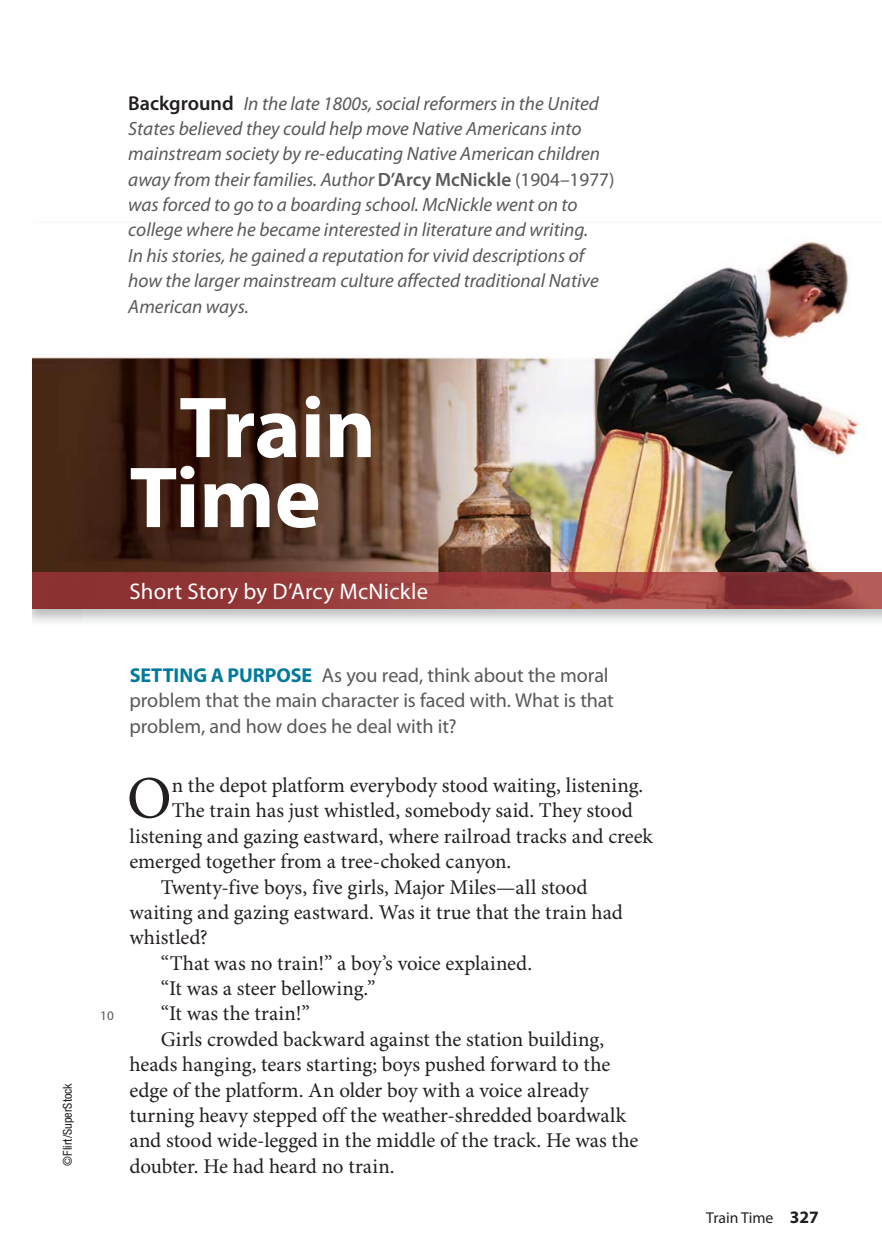
<style>
.page{position:relative;width:882px;height:1260px;background:#fff}
.page>*{position:absolute;margin:0;border:0;box-sizing:border-box;transform-origin:0 0}
.t1{font:700 87.5px/70px "Myriad Pro";color:#fff}
.t2{font:60.02px "Minion Pro";color:#231f20}
.t3{font:22.75px "Myriad Pro";letter-spacing:.01em;color:#fff}
.t4{font:21px "Minion Pro";color:#231f20}
.t5{font:20.12px/25.4px "Myriad Pro";letter-spacing:-.005em;color:#58595b}
.t6{font:italic 19.25px/25.4px "Myriad Pro";color:#58595b}
.t7{font:15.75px "Myriad Pro";color:#231f20}
.t8{font:13.12px "Myriad Pro";color:#58595b}
.t9{font:condensed 12.25px "Helvetica Neue LT Std";color:#231f20}
.s1{font-weight:600;font-style:normal;font-size:20.12px;color:#231f20}
.s2{font-weight:600;font-style:normal}
.s3{font-style:normal}
.s4{font-weight:700;color:#007a9b}
.s5{font-weight:700;font-size:17.5px}
</style>
<div class="page">
<img style="left:32px;top:241px;width:850px;height:368px">
<img style="left:32px;top:572px;width:850px;height:36px">
<div style="left:62px;top:1155px;width:11px;height:11px;border:2px solid #fff;border-radius:50%"></div>
<svg style="left:62px;top:1155px;width:11px;height:10px"></svg>
<p class="t6" style="left:128px;top:92px;width:488px"><span class="s1">Background</span> In the late 1800s, social reformers in the United States believed they could help move Native Americans into mainstream society by re-educating Native American children away from their families. Author <span class="s2">D’Arcy McNickle</span> <span class="s3">(1904–1977) </span>was forced to go to a boarding school. McNickle went on to college where he became interested in literature and writing.<br>In his stories, he gained a reputation for vivid descriptions of how the larger mainstream culture affected traditional Native American ways.</p>
<p class="t9" style="left:63px;top:1166px;width:84px;rotate:-90deg">©Flirt/SuperStock</p>
<h1 class="t1" style="left:130px;top:401px;width:248px;text-indent:50px">Train<br>Time</h1>
<p class="t3" style="left:130px;top:583px;width:300px">Short Story by D’Arcy McNickle</p>
<p class="t5" style="left:130px;top:664px;width:486px"><span class="s4">SETTING A PURPOSE</span> As you read, think about the moral problem that the main character is faced with. What is that problem, and how does he deal with it?</p>
<p class="t8" style="left:100px;top:1010px;width:15px">10</p>
<h2 class="t2" style="left:127px;top:775px;width:46px">O</h2>
<p class="t4" style="left:172px;top:777px;width:473px">n the depot platform everybody stood waiting, listening.</p>
<p class="t4" style="left:172px;top:803px;width:463px">The train has just whistled, somebody said. They stood</p>
<p class="t4" style="left:129px;top:828px;width:525px">listening and gazing eastward, where railroad tracks and creek</p>
<p class="t4" style="left:129px;top:853px;width:383px">emerged together from a tree-choked canyon.</p>
<p class="t4" style="left:161px;top:879px;width:428px">Twenty-five boys, five girls, Major Miles—all stood</p>
<p class="t4" style="left:129px;top:904px;width:495px">waiting and gazing eastward. Was it true that the train had</p>
<p class="t4" style="left:129px;top:929px;width:80px">whistled?</p>
<p class="t4" style="left:161px;top:955px;width:373px">“That was no train!” a boy’s voice explained.</p>
<p class="t4" style="left:161px;top:980px;width:216px">“It was a steer bellowing.”</p>
<p class="t4" style="left:161px;top:1005px;width:150px">“It was the train!”</p>
<p class="t4" style="left:161px;top:1031px;width:445px">Girls crowded backward against the station building,</p>
<p class="t4" style="left:129px;top:1056px;width:482px">heads hanging, tears starting; boys pushed forward to the</p>
<p class="t4" style="left:129px;top:1082px;width:461px">edge of the platform. An older boy with a voice already</p>
<p class="t4" style="left:129px;top:1107px;width:499px">turning heavy stepped off the weather-shredded boardwalk</p>
<p class="t4" style="left:129px;top:1132px;width:510px">and stood wide-legged in the middle of the track. He was the</p>
<p class="t4" style="left:129px;top:1158px;width:267px">doubter. He had heard no train.</p>
<p class="t7" style="left:706px;top:1212px;width:114px">Train Time <span class="s5">327</span></p>
</div>
